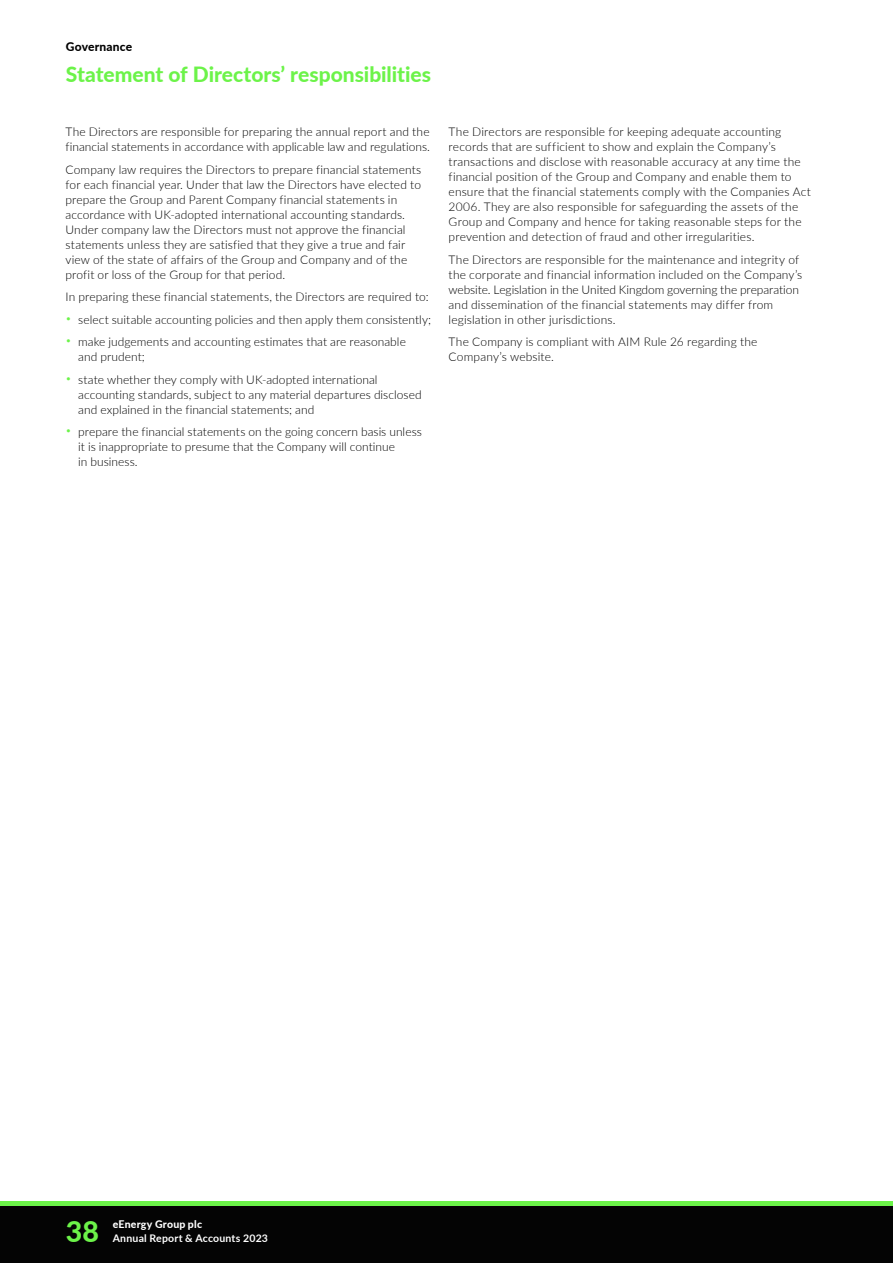
<style>
.page{position:relative;width:893px;height:1263px;background:#fff}
.page>*{position:absolute;margin:0;border:0;box-sizing:border-box;transform-origin:0 0}
.t1{font:900 28.5px "Lato";color:#6cf349}
.t2{font:900 21px "Lato";color:#6cf349}
.t3{font:300 12px/15px "Lato";letter-spacing:.01em;color:#000}
.t4{font:900 12px "Lato";letter-spacing:.015em;color:#000}
.t5{font:700 10.5px "Lato";letter-spacing:.02em;color:#fff}
.t6{font:900 10.5px "Lato";letter-spacing:.02em;color:#fff}
</style>
<div class="page">
<div style="left:0;top:1205px;width:893px;height:58px;background:#040404"></div>
<hr style="left:0;top:1201px;width:893px;height:4px;background:#6cf349">
<p class="t4" style="left:66px;top:39px;width:68px">Governance</p>
<h2 class="t2" style="left:66px;top:61px;width:367px">Statement of Directors’ responsibilities</h2>
<p class="t3" style="left:65px;top:124px;width:366px">The Directors are responsible for preparing the annual report and the financial statements in accordance with applicable law and regulations.</p>
<p class="t3" style="left:65px;top:161px;width:357px">Company law requires the Directors to prepare financial statements for each financial year. Under that law the Directors have elected to prepare the Group and Parent Company financial statements in accordance with UK-adopted international accounting standards.<br>Under company law the Directors must not approve the financial statements unless they are satisfied that they give a true and fair view of the state of affairs of the Group and Company and of the profit or loss of the Group for that period.</p>
<p class="t3" style="left:65px;top:289px;width:365px">In preparing these financial statements, the Directors are required to:</p>
<p class="t3" style="left:65px;top:311px;width:367px"><sup>•</sup> select suitable accounting policies and then apply them consistently;</p>
<p class="t3" style="left:78px;top:334px;width:329px;text-indent:-13px"><sup>•</sup> make judgements and accounting estimates that are reasonable and prudent;</p>
<p class="t3" style="left:78px;top:371px;width:345px;text-indent:-13px"><sup>•</sup> state whether they comply with UK-adopted international accounting standards, subject to any material departures disclosed and explained in the financial statements; and</p>
<p class="t3" style="left:78px;top:424px;width:345px;text-indent:-13px"><sup>•</sup> prepare the financial statements on the going concern basis unless it is inappropriate to presume that the Company will continue<br>in business.</p>
<p class="t3" style="left:449px;top:124px;width:364px">The Directors are responsible for keeping adequate accounting records that are sufficient to show and explain the Company’s transactions and disclose with reasonable accuracy at any time the financial position of the Group and Company and enable them to ensure that the financial statements comply with the Companies Act 2006. They are also responsible for safeguarding the assets of the Group and Company and hence for taking reasonable steps for the prevention and detection of fraud and other irregularities.</p>
<p class="t3" style="left:449px;top:251px;width:355px">The Directors are responsible for the maintenance and integrity of the corporate and financial information included on the Company’s website. Legislation in the United Kingdom governing the preparation and dissemination of the financial statements may differ from legislation in other jurisdictions.</p>
<p class="t3" style="left:449px;top:334px;width:310px">The Company is compliant with AIM Rule 26 regarding the<br>Company’s website.</p>
<h1 class="t1" style="left:66px;top:1213px;width:35px">38</h1>
<p class="t6" style="left:113px;top:1218px;width:91px">eEnergy Group plc</p>
<p class="t5" style="left:113px;top:1231px;width:157px">Annual Report &amp; Accounts 2023</p>
</div>
